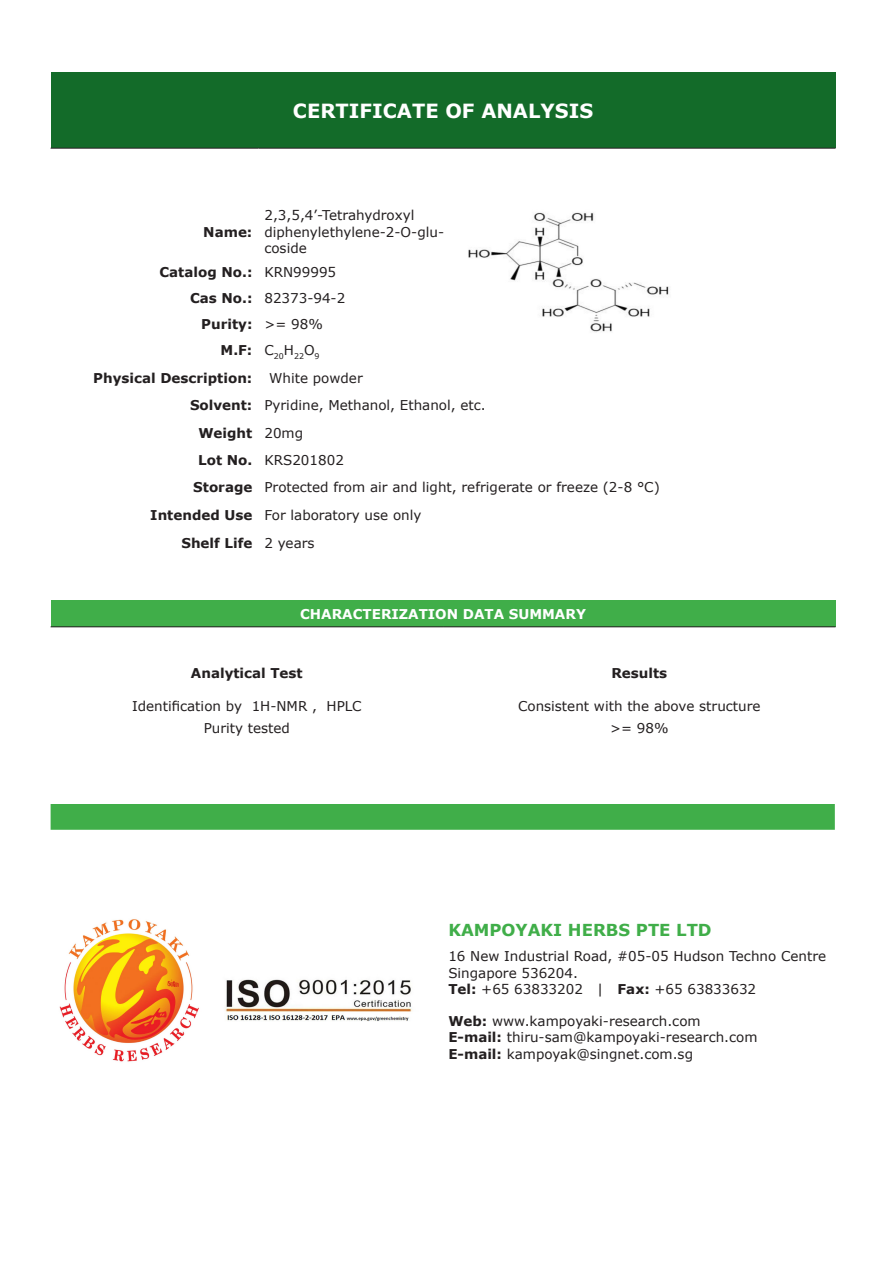
<style>
.page{position:relative;width:893px;height:1263px;background:#fff}
.page>*{position:absolute;margin:0;border:0;box-sizing:border-box;transform-origin:0 0}
.t1{font:700 19.5px "Verdana";color:#fff}
.t2{font:700 16.5px "Verdana";color:#40ae49}
.t3{font:13.5px/16.2px "Verdana";color:#231f20}
.t4{font:700 13.5px "Verdana";color:#231f20}
.t5{font:700 13.5px "Verdana";color:#fff}
.t6{font:7.8px "Verdana";color:#231f20}
.s1{font-weight:700}
</style>
<div class="page">
<div style="left:51px;top:72px;width:785px;height:76px;background:#136b29"></div>
<hr style="left:51px;top:148px;width:207px;height:1px;background:#231f20">
<hr style="left:258px;top:148px;width:209px;height:1px;background:#231f20">
<hr style="left:467px;top:148px;width:369px;height:1px;background:#231f20">
<img style="left:468px;top:212px;width:201px;height:120px">
<div style="left:51px;top:600px;width:785px;height:27px;background:#40ae49"></div>
<hr style="left:51px;top:627px;width:392px;height:1px;background:#231f20">
<hr style="left:443px;top:627px;width:393px;height:1px;background:#231f20">
<div style="left:51px;top:804px;width:784px;height:26px;background:#40ae49"></div>
<img style="left:59px;top:919px;width:140px;height:143px">
<img style="left:225px;top:979px;width:187px;height:42px">
<p class="t1" style="left:293px;top:98px;width:302px">CERTIFICATE OF ANALYSIS</p>
<p class="t4" style="left:203px;top:223px;width:51px">Name:</p>
<p class="t3" style="left:264px;top:208px;width:181px">2,3,5,4’-Tetrahydroxyl diphenylethylene-2-O-glu&shy;coside</p>
<p class="t4" style="left:160px;top:263px;width:94px">Catalog No.:</p>
<p class="t3" style="left:264px;top:264px;width:73px">KRN99995</p>
<p class="t4" style="left:190px;top:289px;width:64px">Cas No.:</p>
<p class="t3" style="left:264px;top:290px;width:82px">82373-94-2</p>
<p class="t4" style="left:201px;top:315px;width:53px">Purity:</p>
<p class="t3" style="left:264px;top:316px;width:60px">&gt;= 98%</p>
<p class="t4" style="left:221px;top:341px;width:33px">M.F:</p>
<p class="t6" style="left:264px;top:352px;width:57px"><sup>C</sup>20<sup>H</sup>22<sup>O</sup>9</p>
<p class="t4" style="left:93px;top:369px;width:161px">Physical Description:</p>
<p class="t3" style="left:269px;top:370px;width:95px">White powder</p>
<p class="t4" style="left:190px;top:397px;width:64px">Solvent:</p>
<p class="t3" style="left:264px;top:398px;width:223px">Pyridine, Methanol, Ethanol, etc.</p>
<p class="t4" style="left:198px;top:425px;width:56px">Weight</p>
<p class="t3" style="left:264px;top:425px;width:40px">20mg</p>
<p class="t4" style="left:198px;top:452px;width:56px">Lot No.</p>
<p class="t3" style="left:264px;top:452px;width:81px">KRS201802</p>
<p class="t4" style="left:193px;top:479px;width:61px">Storage</p>
<p class="t3" style="left:264px;top:480px;width:397px">Protected from air and light, refrigerate or freeze (2-8 °C)</p>
<p class="t4" style="left:150px;top:506px;width:104px">Intended Use</p>
<p class="t3" style="left:264px;top:507px;width:159px">For laboratory use only</p>
<p class="t4" style="left:181px;top:534px;width:72px">Shelf Life</p>
<p class="t3" style="left:264px;top:535px;width:52px">2 years</p>
<p class="t5" style="left:300px;top:605px;width:287px">CHARACTERIZATION DATA SUMMARY</p>
<p class="t4" style="left:191px;top:665px;width:113px">Analytical Test</p>
<p class="t4" style="left:611px;top:665px;width:57px">Results</p>
<p class="t3" style="left:132px;top:698px;width:231px">Identification by 1H-NMR , HPLC</p>
<p class="t3" style="left:518px;top:698px;width:244px">Consistent with the above structure</p>
<p class="t3" style="left:204px;top:720px;width:88px">Purity tested</p>
<p class="t3" style="left:610px;top:720px;width:60px">&gt;= 98%</p>
<p class="t2" style="left:448px;top:919px;width:265px">KAMPOYAKI HERBS PTE LTD</p>
<p class="t3" style="left:448px;top:948px;width:379px">16 New Industrial Road, #05-05 Hudson Techno Centre</p>
<p class="t3" style="left:448px;top:965px;width:131px">Singapore 536204.</p>
<p class="t3" style="left:448px;top:981px;width:309px"><span class="s1">Tel:</span> +65 63833202 | <span class="s1">Fax:</span> +65 63833632</p>
<p class="t3" style="left:448px;top:1013px;width:254px"><span class="s1">Web:</span> www.kampoyaki-research.com</p>
<p class="t3" style="left:448px;top:1029px;width:311px"><span class="s1">E-mail:</span> thiru-sam@kampoyaki-research.com</p>
<p class="t3" style="left:448px;top:1046px;width:246px"><span class="s1">E-mail:</span> kampoyak@singnet.com.sg</p>
</div>
